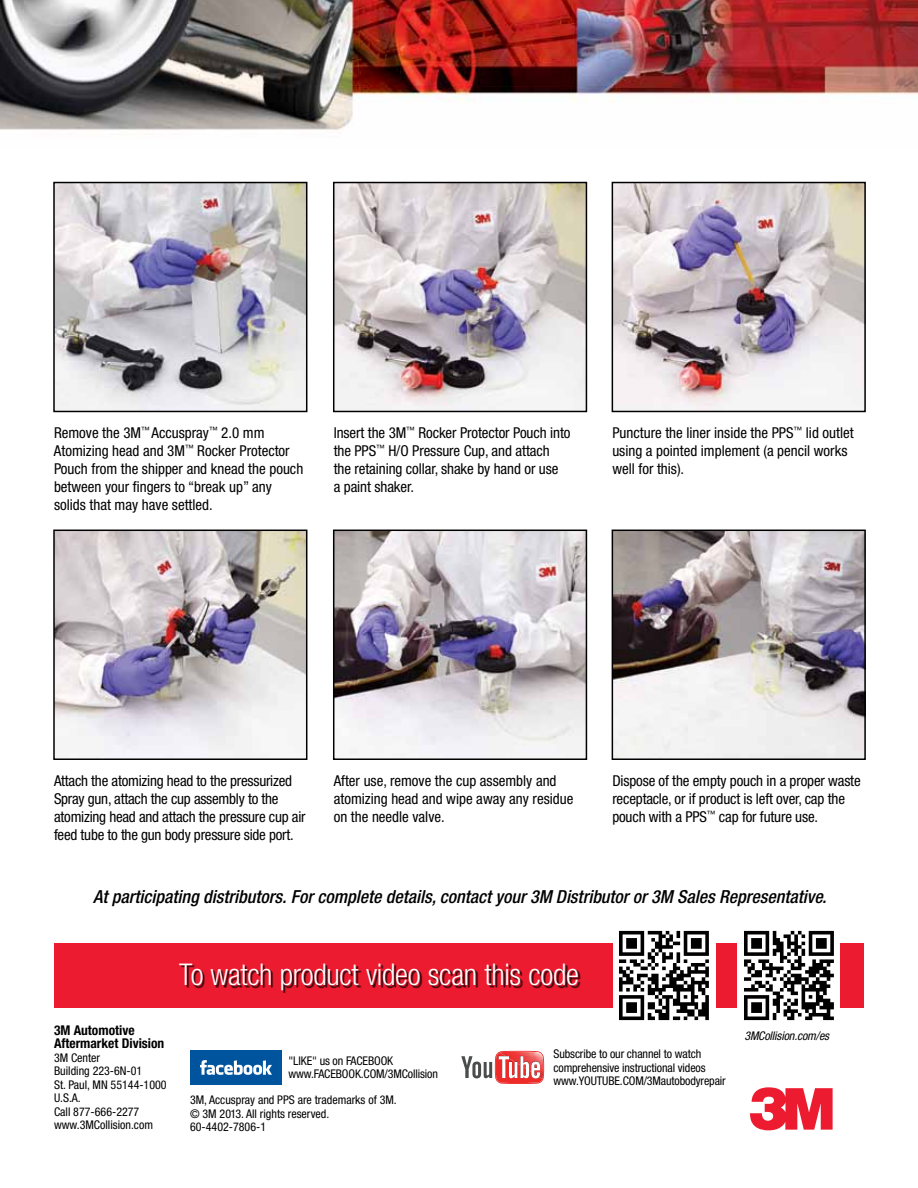
<style>
.page{position:relative;width:918px;height:1188px;background:#fff}
.page>*{position:absolute;margin:0;border:0;box-sizing:border-box;transform-origin:0 0}
.t1{font:300 condensed 30px "Helvetica Neue";letter-spacing:-.01em;color:#fff}
.t2{font:italic 500 condensed 18px "Helvetica Neue";color:#000}
.t3{font:condensed 15px/18px "Helvetica Neue";letter-spacing:-.005em;color:#000}
.t4{font:700 condensed 13.5px/13.5px "Helvetica Neue";color:#000}
.t5{font:condensed 12px/13.5px "Helvetica Neue";letter-spacing:-.01em;color:#000}
.t6{font:italic condensed 12px "Helvetica Neue";letter-spacing:-.01em;color:#000}
</style>
<div class="page">
<svg style="left:750px;top:1087px;width:83px;height:43px"></svg>
<div style="left:190px;top:1050px;width:92px;height:35px;background:#00549e"></div>
<svg style="left:200px;top:1060px;width:72px;height:15px"></svg>
<svg style="left:461px;top:1051px;width:83px;height:33px"></svg>
<img style="left:0;top:0;width:918px;height:131px">
<img style="left:56px;top:185px;width:248px;height:224px">
<div style="left:53px;top:182px;width:254px;height:230px;border:2px solid #000"></div>
<img style="left:56px;top:533px;width:248px;height:224px">
<div style="left:53px;top:530px;width:254px;height:230px;border:2px solid #000"></div>
<img style="left:336px;top:185px;width:248px;height:224px">
<div style="left:333px;top:182px;width:254px;height:230px;border:2px solid #000"></div>
<img style="left:336px;top:533px;width:248px;height:224px">
<div style="left:333px;top:530px;width:254px;height:230px;border:2px solid #000"></div>
<img style="left:615px;top:185px;width:248px;height:224px">
<div style="left:612px;top:182px;width:254px;height:230px;border:2px solid #000"></div>
<img style="left:615px;top:533px;width:248px;height:224px">
<div style="left:612px;top:530px;width:254px;height:230px;border:2px solid #000"></div>
<div style="left:54px;top:943px;width:810px;height:65px;background:#ed1b2f"></div>
<div style="left:181px;top:965px;width:399px;height:28px;background:#000;opacity:.75"></div>
<img style="left:613px;top:930px;width:102px;height:91px">
<img style="left:738px;top:930px;width:102px;height:91px">
<p class="t3" style="left:54px;top:424px;width:251px">Remove the 3M<sup>™</sup> Accuspray<sup>™</sup> 2.0 mm Atomizing head and 3M<sup>™</sup> Rocker Protector Pouch from the shipper and knead the pouch between your fingers to “break up” any solids that may have settled.</p>
<p class="t3" style="left:334px;top:424px;width:238px">Insert the 3M<sup>™</sup> Rocker Protector Pouch into the PPS<sup>™</sup> H/O Pressure Cup, and attach the retaining collar, shake by hand or use<br>a paint shaker.</p>
<p class="t3" style="left:612px;top:424px;width:243px">Puncture the liner inside the PPS<sup>™</sup> lid outlet using a pointed implement (a pencil works well for this).</p>
<p class="t3" style="left:54px;top:772px;width:253px">Attach the atomizing head to the pressurized Spray gun, attach the cup assembly to the atomizing head and attach the pressure cup air feed tube to the gun body pressure side port.</p>
<p class="t3" style="left:334px;top:772px;width:241px">After use, remove the cup assembly and atomizing head and wipe away any residue on the needle valve.</p>
<p class="t3" style="left:612px;top:772px;width:250px">Dispose of the empty pouch in a proper waste receptacle, or if product is left over, cap the pouch with a PPS<sup>™</sup> cap for future use.</p>
<p class="t2" style="left:93px;top:886px;width:735px">At participating distributors. For complete details, contact your 3M Distributor or 3M Sales Representative.</p>
<h1 class="t1" style="left:179px;top:958px;width:401px">To watch product video scan this code</h1>
<p class="t4" style="left:54px;top:1023px;width:112px">3M Automotive<br>Aftermarket Division</p>
<p class="t5" style="left:54px;top:1051px;width:114px">3M Center<br>Building 223-6N-01<br>St. Paul, MN 55144-1000<br>U.S.A.<br>Call 877-666-2277 www.3MCollision.com</p>
<p class="t5" style="left:289px;top:1054px;width:151px">"LIKE" us on FACEBOOK www.FACEBOOK.COM/3MCollision</p>
<p class="t5" style="left:553px;top:1047px;width:174px">Subscribe to our channel to watch comprehensive instructional videos www.YOUTUBE.COM/3Mautobodyrepair</p>
<p class="t5" style="left:190px;top:1093px;width:208px">3M, Accuspray and PPS are trademarks of 3M. © 3M 2013. All rights reserved.<br>60-4402-7806-1</p>
<p class="t6" style="left:744px;top:1029px;width:86px">3MCollision.com/es</p>
</div>
